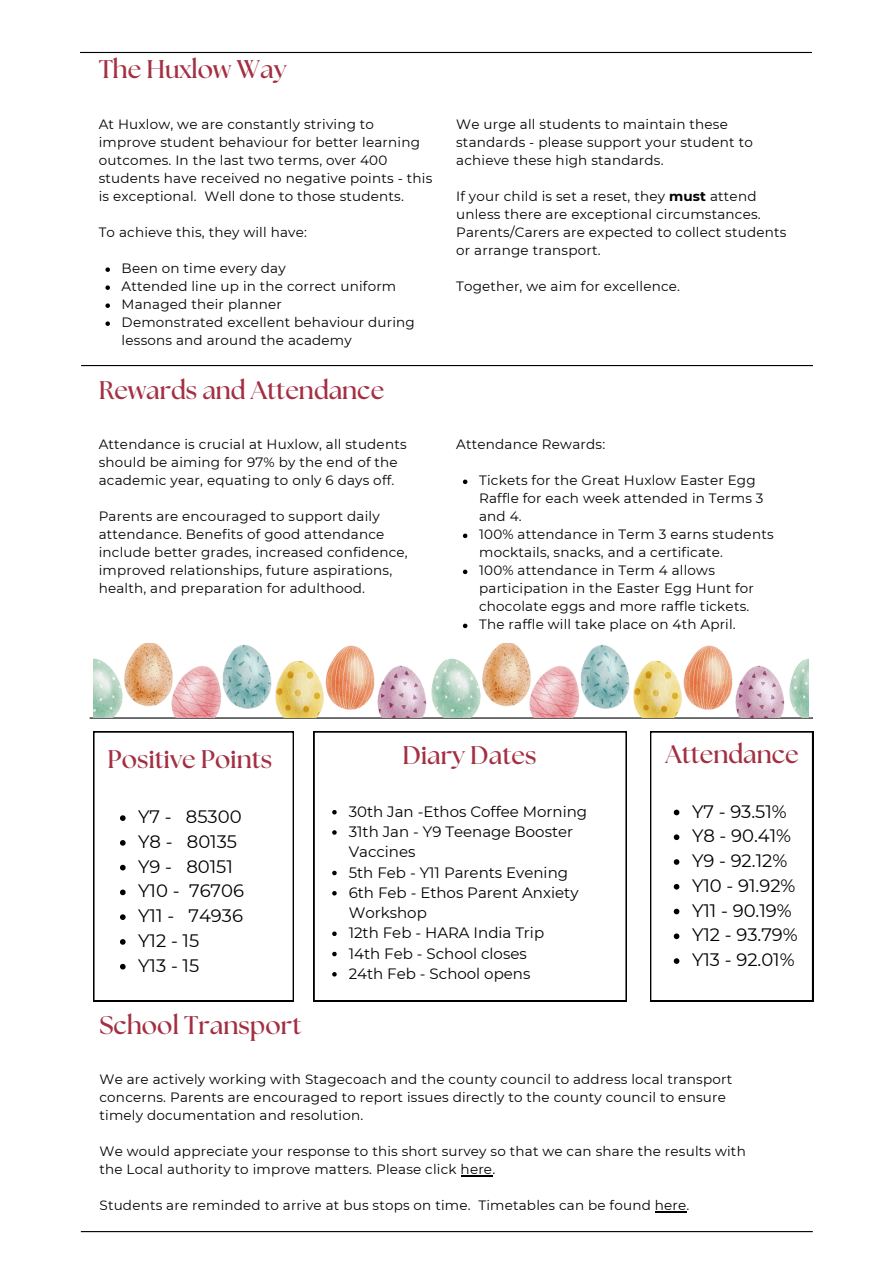
<style>
.page{position:relative;width:894px;height:1264px;background:#fff}
.page>*{position:absolute;margin:0;border:0;box-sizing:border-box;transform-origin:0 0}
.t1{font:700 25.5px "The Seasons";color:#a32f42}
.t2{font:18px "Montserrat";color:#000}
.t3{font:15px/20.2px "Montserrat";color:#000}
.t4{font:13.5px/18px "Montserrat";letter-spacing:.015em;color:#000}
.s1{font-weight:700}
</style>
<div class="page">
<hr style="left:80px;top:52px;width:731px;height:1px;background:#000">
<hr style="left:81px;top:1230px;width:731px;height:2px;background:#000">
<hr style="left:90px;top:717px;width:722px;height:1px;background:#000">
<svg style="left:105px;top:267px;width:5px;height:5px"></svg>
<svg style="left:105px;top:285px;width:5px;height:5px"></svg>
<svg style="left:105px;top:303px;width:5px;height:5px"></svg>
<svg style="left:105px;top:321px;width:5px;height:5px"></svg>
<svg style="left:93px;top:731px;width:200px;height:270px"></svg>
<svg style="left:650px;top:731px;width:162px;height:270px"></svg>
<svg style="left:313px;top:731px;width:313px;height:270px"></svg>
<svg style="left:332px;top:810px;width:4px;height:4px"></svg>
<svg style="left:332px;top:830px;width:4px;height:4px"></svg>
<svg style="left:332px;top:870px;width:4px;height:5px"></svg>
<svg style="left:332px;top:891px;width:4px;height:4px"></svg>
<svg style="left:332px;top:931px;width:4px;height:5px"></svg>
<svg style="left:332px;top:951px;width:4px;height:5px"></svg>
<svg style="left:332px;top:972px;width:4px;height:4px"></svg>
<svg style="left:120px;top:815px;width:6px;height:6px"></svg>
<svg style="left:120px;top:840px;width:6px;height:5px"></svg>
<svg style="left:120px;top:864px;width:6px;height:6px"></svg>
<svg style="left:120px;top:889px;width:6px;height:6px"></svg>
<svg style="left:120px;top:914px;width:6px;height:6px"></svg>
<svg style="left:120px;top:939px;width:6px;height:5px"></svg>
<svg style="left:120px;top:963px;width:6px;height:6px"></svg>
<hr style="left:81px;top:365px;width:731px;height:1px;background:#000">
<svg style="left:463px;top:479px;width:4px;height:5px"></svg>
<svg style="left:463px;top:533px;width:4px;height:5px"></svg>
<svg style="left:463px;top:569px;width:4px;height:5px"></svg>
<svg style="left:463px;top:623px;width:4px;height:5px"></svg>
<img style="left:93px;top:643px;width:715px;height:74px">
<hr style="left:460px;top:1175px;width:32px;height:1px;background:#000">
<hr style="left:654px;top:1211px;width:32px;height:1px;background:#000">
<p class="t1" style="left:99px;top:58px;width:189px">The Huxlow Way</p>
<p class="t4" style="left:99px;top:115px;width:335px">At Huxlow, we are constantly striving to improve student behaviour for better learning outcomes. In the last two terms, over 400 students have received no negative points - this is exceptional. Well done to those students.</p>
<p class="t4" style="left:99px;top:223px;width:210px">To achieve this, they will have:</p>
<p class="t4" style="left:122px;top:259px;width:166px">Been on time every day</p>
<p class="t4" style="left:122px;top:277px;width:276px">Attended line up in the correct uniform</p>
<p class="t4" style="left:122px;top:295px;width:162px">Managed their planner</p>
<p class="t4" style="left:122px;top:313px;width:294px">Demonstrated excellent behaviour during lessons and around the academy</p>
<p class="t1" style="left:99px;top:378px;width:287px">Rewards and Attendance</p>
<p class="t4" style="left:99px;top:435px;width:309px">Attendance is crucial at Huxlow, all students should be aiming for 97% by the end of the academic year, equating to only 6 days off.</p>
<p class="t4" style="left:99px;top:507px;width:310px">Parents are encouraged to support daily attendance. Benefits of good attendance include better grades, increased confidence, improved relationships, future aspirations, health, and preparation for adulthood.</p>
<p class="t4" style="left:456px;top:115px;width:298px">We urge all students to maintain these standards - please support your student to achieve these high standards.</p>
<p class="t4" style="left:456px;top:187px;width:332px">If your child is set a reset, they <span class="s1">must</span> attend unless there are exceptional circumstances.<br>Parents/Carers are expected to collect students or arrange transport.</p>
<p class="t4" style="left:456px;top:277px;width:225px">Together, we aim for excellence.</p>
<p class="t4" style="left:456px;top:435px;width:150px">Attendance Rewards:</p>
<p class="t4" style="left:479px;top:471px;width:286px">Tickets for the Great Huxlow Easter Egg<br>Raffle for each week attended in Terms 3 and 4.</p>
<p class="t4" style="left:479px;top:525px;width:296px">100% attendance in Term 3 earns students mocktails, snacks, and a certificate.</p>
<p class="t4" style="left:479px;top:561px;width:276px">100% attendance in Term 4 allows participation in the Easter Egg Hunt for chocolate eggs and more raffle tickets.</p>
<p class="t4" style="left:479px;top:615px;width:258px">The raffle will take place on 4th April.</p>
<p class="t1" style="left:108px;top:748px;width:166px">Positive Points</p>
<p class="t2" style="left:138px;top:805px;width:105px">Y7 - 85300</p>
<p class="t2" style="left:138px;top:830px;width:100px">Y8 - 80135</p>
<p class="t2" style="left:138px;top:855px;width:96px">Y9 - 80151</p>
<p class="t2" style="left:138px;top:880px;width:107px">Y10 - 76706</p>
<p class="t2" style="left:138px;top:904px;width:106px">Y11 - 74936</p>
<p class="t2" style="left:138px;top:929px;width:63px">Y12 - 15</p>
<p class="t2" style="left:138px;top:954px;width:63px">Y13 - 15</p>
<p class="t1" style="left:402px;top:743px;width:135px">Diary Dates</p>
<p class="t3" style="left:348px;top:801px;width:240px">30th Jan -Ethos Coffee Morning</p>
<p class="t3" style="left:348px;top:821px;width:226px">31th Jan - Y9 Teenage Booster<br>Vaccines</p>
<p class="t3" style="left:348px;top:862px;width:221px">5th Feb - Y11 Parents Evening</p>
<p class="t3" style="left:348px;top:882px;width:231px">6th Feb - Ethos Parent Anxiety<br>Workshop</p>
<p class="t3" style="left:348px;top:922px;width:197px">12th Feb - HARA India Trip</p>
<p class="t3" style="left:348px;top:943px;width:179px">14th Feb - School closes</p>
<p class="t3" style="left:348px;top:963px;width:183px">24th Feb - School opens</p>
<p class="t1" style="left:665px;top:742px;width:135px">Attendance</p>
<p class="t2" style="left:691px;top:800px;width:96px">Y7 - 93.51%</p>
<p class="t2" style="left:691px;top:824px;width:101px">Y8 - 90.41%</p>
<p class="t2" style="left:691px;top:849px;width:97px">Y9 - 92.12%</p>
<p class="t2" style="left:691px;top:874px;width:105px">Y10 - 91.92%</p>
<p class="t2" style="left:691px;top:899px;width:101px">Y11 - 90.19%</p>
<p class="t2" style="left:691px;top:923px;width:107px">Y12 - 93.79%</p>
<p class="t2" style="left:691px;top:948px;width:104px">Y13 - 92.01%</p>
<p class="t1" style="left:99px;top:1013px;width:203px">School Transport</p>
<p class="t4" style="left:99px;top:1070px;width:634px">We are actively working with Stagecoach and the county council to address local transport concerns. Parents are encouraged to report issues directly to the county council to ensure timely documentation and resolution.</p>
<p class="t4" style="left:99px;top:1142px;width:647px">We would appreciate your response to this short survey so that we can share the results with the Local authority to improve matters. Please click here.</p>
<p class="t4" style="left:99px;top:1196px;width:591px">Students are reminded to arrive at bus stops on time. Timetables can be found here.</p>
</div>
